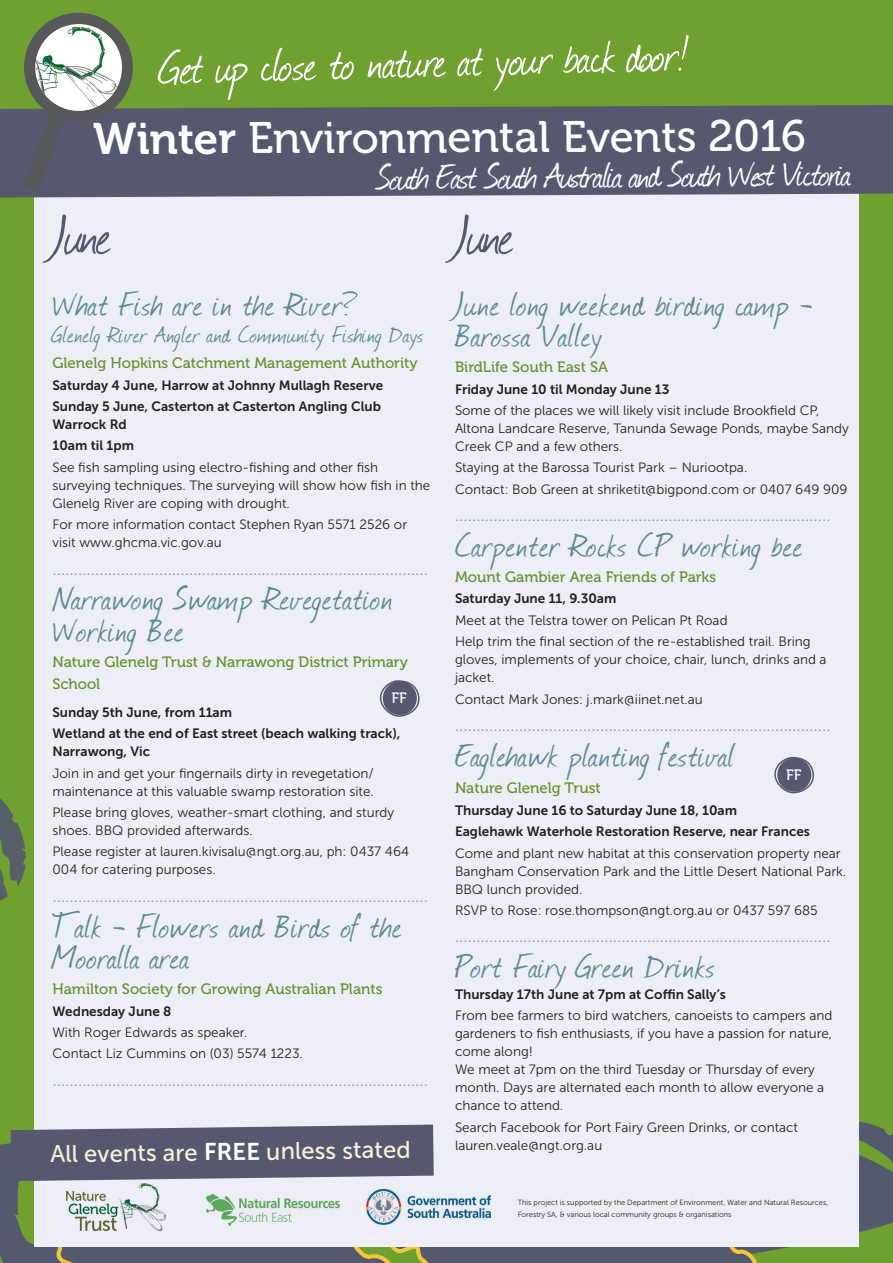
<style>
.page{position:relative;width:893px;height:1263px;background:#6fa030}
.page>*{position:absolute;margin:0;border:0;box-sizing:border-box;transform-origin:0 0}
._1_Month{font:63.75px "Journal";color:#55586f}
._2_EventName{font:63.75px "Journal";color:#55586f}
.t1{font:54px "Journal";color:#fff}
.t2{font:43.95px "Museo 500";letter-spacing:-.005em;color:#fff}
.t3{font:42px "Journal";letter-spacing:-.03em;color:#fff}
._2_EventName-2{font:39px/31.5px "Journal";letter-spacing:.025em;color:#5d8996}
._2_EventName-3{font:27px "Journal";letter-spacing:.025em;color:#5d8996}
.t4{font:24px "Museo Sans 500";color:#f7f1d7}
._2_EventName-4{font:18px "Museo Sans 300";color:#838dc0;scale:.96 1}
._3_Organisation{font:15px/22.5px "Museo 500";color:#62902b}
.t5{font:15px "Museo 500";color:#fff}
._5_ParaText{font:13.5px/18px "Museo Sans 300";color:#231f20}
._4_DateLocation{font:13.5px/18px "Museo Sans 700";color:#231f20}
.t6{font:7.5px/12px "Museo Sans 300";color:#231f20}
.s1{font-family:"Museo 700"}
.s2{font-family:"Museo Sans 700";color:#fff}
</style>
<div class="page">
<svg style="left:0;top:1143px;width:45px;height:120px;fill:#55596d"></svg>
<svg style="left:45px;top:1132px;width:848px;height:131px;fill:#55596d"></svg>
<svg style="left:0;top:798px;width:26px;height:103px"></svg>
<div style="left:34px;top:169px;width:825px;height:1078px;background:#eeeff6"></div>
<div style="left:0;top:105px;width:893px;height:93px;background:#55586f"></div>
<img style="left:67px;top:1183px;width:98px;height:49px">
<img style="left:366px;top:1189px;width:125px;height:35px">
<img style="left:240px;top:1198px;width:99px;height:24px">
<img style="left:206px;top:1194px;width:30px;height:32px">
<div style="left:24px;top:13px;width:109px;height:109px;background:#57585a;border-radius:50%"></div>
<div style="left:35px;top:24px;width:87px;height:87px;background:#fff;border-radius:50%"></div>
<img style="left:35px;top:27px;width:82px;height:84px">
<svg style="left:23px;top:107px;width:44px;height:85px;background:#565966"></svg>
<svg style="left:379px;top:680px;width:41px;height:37px"></svg>
<svg style="left:774px;top:756px;width:40px;height:38px"></svg>
<svg style="left:11px;top:1124px;width:423px;height:57px;background:#64677b"></svg>
<p class="t1" style="left:159px;top:34px;width:529px;rotate:-2deg">Get up close to nature at your back door!</p>
<p class="t2" style="left:93px;top:113px;width:715px"><span class="s1">Winter</span> Environmental Events 2016</p>
<p class="t3" style="left:377px;top:147px;width:476px">South East South Australia and South West Victoria</p>
<p class="_1_Month" style="left:52px;top:192px;width:60px">June</p>
<p class="_2_EventName-2" style="left:52px;top:288px;width:306px">What Fish are in the River?</p>
<p class="_2_EventName-3" style="left:52px;top:316px;width:373px">Glenelg River Angler and Community Fishing Days</p>
<p class="_3_Organisation" style="left:52px;top:352px;width:367px">Glenelg Hopkins Catchment Management Authority</p>
<p class="_4_DateLocation" style="left:52px;top:376px;width:332px">Saturday 4 June, Harrow at Johnny Mullagh Reserve</p>
<p class="_4_DateLocation" style="left:52px;top:397px;width:330px">Sunday 5 June, Casterton at Casterton Angling Club<br>Warrock Rd</p>
<p class="_4_DateLocation" style="left:52px;top:437px;width:83px">10am til 1pm</p>
<p class="_5_ParaText" style="left:52px;top:458px;width:379px">See fish sampling using electro-fishing and other fish surveying techniques. The surveying will show how fish in the<br>Glenelg River are coping with drought.</p>
<p class="_5_ParaText" style="left:52px;top:516px;width:356px">For more information contact Stephen Ryan 5571 2526 or visit www.ghcma.vic.gov.au</p>
<p class="_2_EventName-4" style="left:52px;top:559px;width:393px">........................................................................................</p>
<p class="_2_EventName-2" style="left:52px;top:582px;width:342px">Narrawong Swamp Revegetation<br>Working Bee</p>
<p class="_3_Organisation" style="left:52px;top:651px;width:357px">Nature Glenelg Trust &amp; Narrawong District Primary<br>School</p>
<p class="_4_DateLocation" style="left:52px;top:703px;width:181px">Sunday 5th June, from 11am</p>
<p class="t5" style="left:391px;top:690px;width:17px">FF</p>
<p class="_4_DateLocation" style="left:52px;top:724px;width:349px">Wetland at the end of East street (beach walking track),<br>Narrawong, Vic</p>
<p class="_5_ParaText" style="left:52px;top:764px;width:323px">Join in and get your fingernails dirty in revegetation/ maintenance at this valuable swamp restoration site.</p>
<p class="_5_ParaText" style="left:52px;top:803px;width:343px">Please bring gloves, weather-smart clothing, and sturdy shoes. BBQ provided afterwards.</p>
<p class="_5_ParaText" style="left:52px;top:843px;width:358px">Please register at lauren.kivisalu@ngt.org.au, ph: 0437 464<br>004 for catering purposes.</p>
<p class="_2_EventName-4" style="left:52px;top:886px;width:393px">........................................................................................</p>
<p class="_2_EventName-2" style="left:52px;top:910px;width:350px">Talk - Flowers and Birds of the<br>Mooralla area</p>
<p class="_3_Organisation" style="left:52px;top:978px;width:332px">Hamilton Society for Growing Australian Plants</p>
<p class="_4_DateLocation" style="left:52px;top:1002px;width:121px">Wednesday June 8</p>
<p class="_5_ParaText" style="left:52px;top:1023px;width:197px">With Roger Edwards as speaker.</p>
<p class="_5_ParaText" style="left:52px;top:1045px;width:252px">Contact Liz Cummins on (03) 5574 1223.</p>
<p class="_2_EventName-4" style="left:52px;top:1070px;width:393px">........................................................................................</p>
<p class="t4" style="left:50px;top:1142px;width:362px;rotate:-1deg">All events are <span class="s2">FREE</span> unless stated</p>
<p class="_2_EventName" style="left:455px;top:192px;width:60px">June</p>
<p class="_2_EventName-2" style="left:455px;top:288px;width:359px">June long weekend birding camp -<br>Barossa Valley</p>
<p class="_3_Organisation" style="left:455px;top:356px;width:155px">BirdLife South East SA</p>
<p class="_4_DateLocation" style="left:455px;top:380px;width:216px">Friday June 10 til Monday June 13</p>
<p class="_5_ParaText" style="left:455px;top:401px;width:395px">Some of the places we will likely visit include Brookfield CP,<br>Altona Landcare Reserve, Tanunda Sewage Ponds, maybe Sandy<br>Creek CP and a few others.</p>
<p class="_5_ParaText" style="left:455px;top:459px;width:294px">Staying at the Barossa Tourist Park – Nuriootpa.</p>
<p class="_5_ParaText" style="left:455px;top:480px;width:394px">Contact: Bob Green at shriketit@bigpond.com or 0407 649 909</p>
<p class="_2_EventName-4" style="left:455px;top:505px;width:393px">........................................................................................</p>
<p class="_2_EventName-2" style="left:455px;top:529px;width:349px">Carpenter Rocks CP working bee</p>
<p class="_3_Organisation" style="left:455px;top:566px;width:263px">Mount Gambier Area Friends of Parks</p>
<p class="_4_DateLocation" style="left:455px;top:590px;width:163px">Saturday June 11, 9.30am</p>
<p class="_5_ParaText" style="left:455px;top:611px;width:274px">Meet at the Telstra tower on Pelican Pt Road</p>
<p class="_5_ParaText" style="left:455px;top:633px;width:373px">Help trim the final section of the re-established trail. Bring gloves, implements of your choice, chair, lunch, drinks and a jacket.</p>
<p class="_5_ParaText" style="left:455px;top:690px;width:249px">Contact Mark Jones: j.mark@iinet.net.au</p>
<p class="_2_EventName-4" style="left:455px;top:715px;width:393px">........................................................................................</p>
<p class="_2_EventName-2" style="left:455px;top:739px;width:280px">Eaglehawk planting festival</p>
<p class="_3_Organisation" style="left:455px;top:777px;width:147px">Nature Glenelg Trust</p>
<p class="t5" style="left:786px;top:767px;width:17px">FF</p>
<p class="_4_DateLocation" style="left:455px;top:801px;width:284px">Thursday June 16 to Saturday June 18, 10am</p>
<p class="_4_DateLocation" style="left:455px;top:822px;width:356px">Eaglehawk Waterhole Restoration Reserve, near Frances</p>
<p class="_5_ParaText" style="left:455px;top:844px;width:393px">Come and plant new habitat at this conservation property near<br>Bangham Conservation Park and the Little Desert National Park.<br>BBQ lunch provided.</p>
<p class="_5_ParaText" style="left:455px;top:901px;width:364px">RSVP to Rose: rose.thompson@ngt.org.au or 0437 597 685</p>
<p class="_2_EventName-4" style="left:455px;top:926px;width:393px">........................................................................................</p>
<p class="_2_EventName-2" style="left:455px;top:950px;width:261px">Port Fairy Green Drinks</p>
<p class="_4_DateLocation" style="left:455px;top:985px;width:272px">Thursday 17th June at 7pm at Coffin Sally’s</p>
<p class="_5_ParaText" style="left:455px;top:1006px;width:379px">From bee farmers to bird watchers, canoeists to campers and gardeners to fish enthusiasts, if you have a passion for nature, come along!<br>We meet at 7pm on the third Tuesday or Thursday of every month. Days are alternated each month to allow everyone a chance to attend.</p>
<p class="_5_ParaText" style="left:455px;top:1118px;width:345px">Search Facebook for Port Fairy Green Drinks, or contact lauren.veale@ngt.org.au</p>
<p class="t6" style="left:518px;top:1197px;width:312px">This project is supported by the Department of Environment, Water and Natural Resources,<br>Forestry SA, &amp; various local community groups &amp; organisations</p>
</div>
